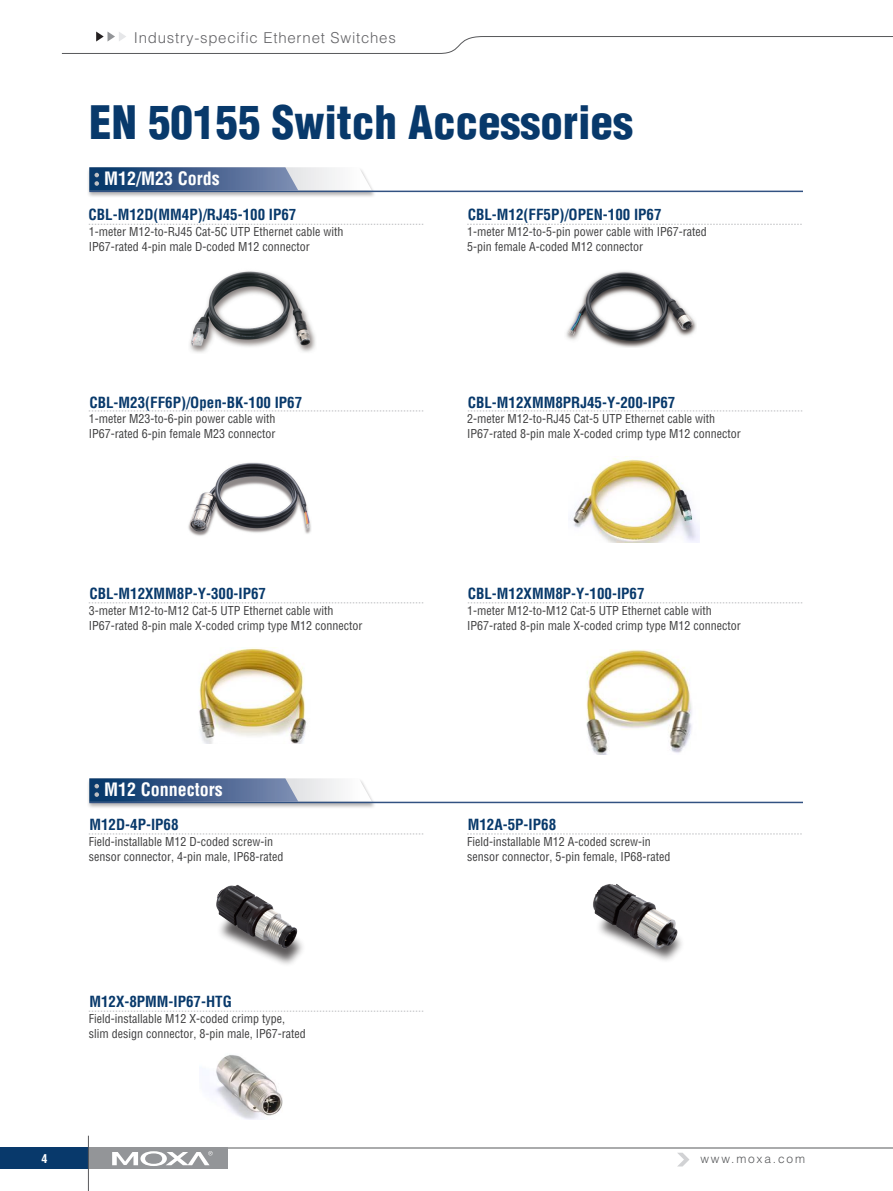
<style>
.page{position:relative;width:893px;height:1191px;background:#fff}
.page>*{position:absolute;margin:0;border:0;box-sizing:border-box;transform-origin:0 0}
.pro_name{font:900 condensed 45px "Helvetica";color:#08396b}
.topic{font:700 condensed 18px "Helvetica";color:#fff}
.t1{font:700 condensed 15px "Helvetica";color:#08396b}
.t2{font:300 15px "Helvetica";letter-spacing:.05em;color:#636366}
.copy_bold_regular{font:condensed 12px/15px "Helvetica";color:#3e3e3f}
.t3{font:300 12px "Helvetica";letter-spacing:.15em;color:#57585a}
.t4{font:700 condensed 12px "Helvetica";color:#fff}
</style>
<div class="page">
<svg style="left:61px;top:32px;width:832px;height:22px"></svg>
<hr style="left:0;top:1147px;width:893px;height:1px;background:#57585a">
<div style="left:0;top:1147px;width:90px;height:22px;background:#08396b"></div>
<div style="left:90px;top:1147px;width:138px;height:22px;background:#939598"></div>
<svg style="left:112px;top:1151px;width:101px;height:15px"></svg>
<hr style="left:88px;top:1135px;width:1px;height:56px;background:#59595c">
<svg style="left:678px;top:1152px;width:11px;height:14px"></svg>
<div style="left:87px;top:778px;width:289px;height:31px;background:#231f20;opacity:.35"></div>
<hr style="left:89px;top:801px;width:714px;height:2px;background:#325282">
<svg style="left:89px;top:778px;width:283px;height:23px"></svg>
<div style="left:87px;top:167px;width:289px;height:31px;background:#231f20;opacity:.35"></div>
<hr style="left:89px;top:191px;width:714px;height:1px;background:#325282">
<svg style="left:89px;top:167px;width:283px;height:24px"></svg>
<img style="left:188px;top:462px;width:123px;height:74px">
<svg style="left:89px;top:224px;width:335px;height:1px"></svg>
<svg style="left:89px;top:833px;width:334px;height:1px"></svg>
<svg style="left:89px;top:1011px;width:335px;height:1px"></svg>
<svg style="left:89px;top:411px;width:334px;height:1px"></svg>
<svg style="left:89px;top:602px;width:335px;height:1px"></svg>
<svg style="left:468px;top:411px;width:334px;height:1px"></svg>
<svg style="left:468px;top:602px;width:335px;height:1px"></svg>
<svg style="left:467px;top:224px;width:335px;height:1px"></svg>
<svg style="left:467px;top:833px;width:335px;height:1px"></svg>
<img style="left:189px;top:271px;width:127px;height:82px">
<img style="left:566px;top:271px;width:131px;height:76px">
<div style="left:216px;top:897px;width:90px;height:70px;background:#231f20;opacity:.75"></div>
<svg style="left:297px;top:897px;width:6px;height:48px"></svg>
<img style="left:216px;top:885px;width:81px;height:63px">
<div style="left:595px;top:893px;width:90px;height:70px;background:#231f20;opacity:.75"></div>
<svg style="left:677px;top:893px;width:4px;height:48px"></svg>
<img style="left:593px;top:884px;width:84px;height:65px">
<img style="left:215px;top:1055px;width:68px;height:64px">
<img style="left:572px;top:458px;width:127px;height:84px">
<img style="left:199px;top:647px;width:108px;height:96px">
<img style="left:586px;top:649px;width:106px;height:105px">
<p class="t2" style="left:134px;top:29px;width:263px">Industry-specific Ethernet Switches</p>
<p class="pro_name" style="left:89px;top:94px;width:545px">EN 50155 Switch Accessories</p>
<p class="topic" style="left:104px;top:168px;width:117px">M12/M23 Cords</p>
<p class="t1" style="left:88px;top:206px;width:209px">CBL-M12D(MM4P)/RJ45-100 IP67</p>
<p class="copy_bold_regular" style="left:89px;top:224px;width:256px">1-meter M12-to-RJ45 Cat-5C UTP Ethernet cable with<br>IP67-rated 4-pin male D-coded M12 connector</p>
<p class="t1" style="left:89px;top:393px;width:214px">CBL-M23(FF6P)/Open-BK-100 IP67</p>
<p class="copy_bold_regular" style="left:89px;top:411px;width:188px">1-meter M23-to-6-pin power cable with<br>IP67-rated 6-pin female M23 connector</p>
<p class="t1" style="left:89px;top:584px;width:178px">CBL-M12XMM8P-Y-300-IP67</p>
<p class="copy_bold_regular" style="left:89px;top:602px;width:246px">3-meter M12-to-M12 Cat-5 UTP Ethernet cable with</p>
<p class="copy_bold_regular" style="left:89px;top:617px;width:275px">IP67-rated 8-pin male X-coded crimp type M12 connector</p>
<p class="topic" style="left:104px;top:778px;width:120px">M12 Connectors</p>
<p class="t1" style="left:89px;top:815px;width:91px">M12D-4P-IP68</p>
<p class="copy_bold_regular" style="left:89px;top:833px;width:196px">Field-installable M12 D-coded screw-in sensor connector, 4-pin male, IP68-rated</p>
<p class="t1" style="left:89px;top:992px;width:144px">M12X-8PMM-IP67-HTG</p>
<p class="copy_bold_regular" style="left:89px;top:1011px;width:218px">Field-installable M12 X-coded crimp type, slim design connector, 8-pin male, IP67-rated</p>
<p class="t1" style="left:468px;top:206px;width:195px">CBL-M12(FF5P)/OPEN-100 IP67</p>
<p class="copy_bold_regular" style="left:467px;top:224px;width:241px">1-meter M12-to-5-pin power cable with IP67-rated<br>5-pin female A-coded M12 connector</p>
<p class="t1" style="left:468px;top:393px;width:209px">CBL-M12XMM8PRJ45-Y-200-IP67</p>
<p class="copy_bold_regular" style="left:467px;top:411px;width:275px">2-meter M12-to-RJ45 Cat-5 UTP Ethernet cable with<br>IP67-rated 8-pin male X-coded crimp type M12 connector</p>
<p class="t1" style="left:468px;top:584px;width:178px">CBL-M12XMM8P-Y-100-IP67</p>
<p class="copy_bold_regular" style="left:467px;top:602px;width:246px">1-meter M12-to-M12 Cat-5 UTP Ethernet cable with</p>
<p class="copy_bold_regular" style="left:467px;top:617px;width:275px">IP67-rated 8-pin male X-coded crimp type M12 connector</p>
<p class="t1" style="left:468px;top:815px;width:90px">M12A-5P-IP68</p>
<p class="copy_bold_regular" style="left:467px;top:833px;width:205px">Field-installable M12 A-coded screw-in sensor connector, 5-pin female, IP68-rated</p>
<p class="t4" style="left:41px;top:1151px;width:7px">4</p>
<p class="t3" style="left:700px;top:1151px;width:106px">www.moxa.com</p>
</div>
